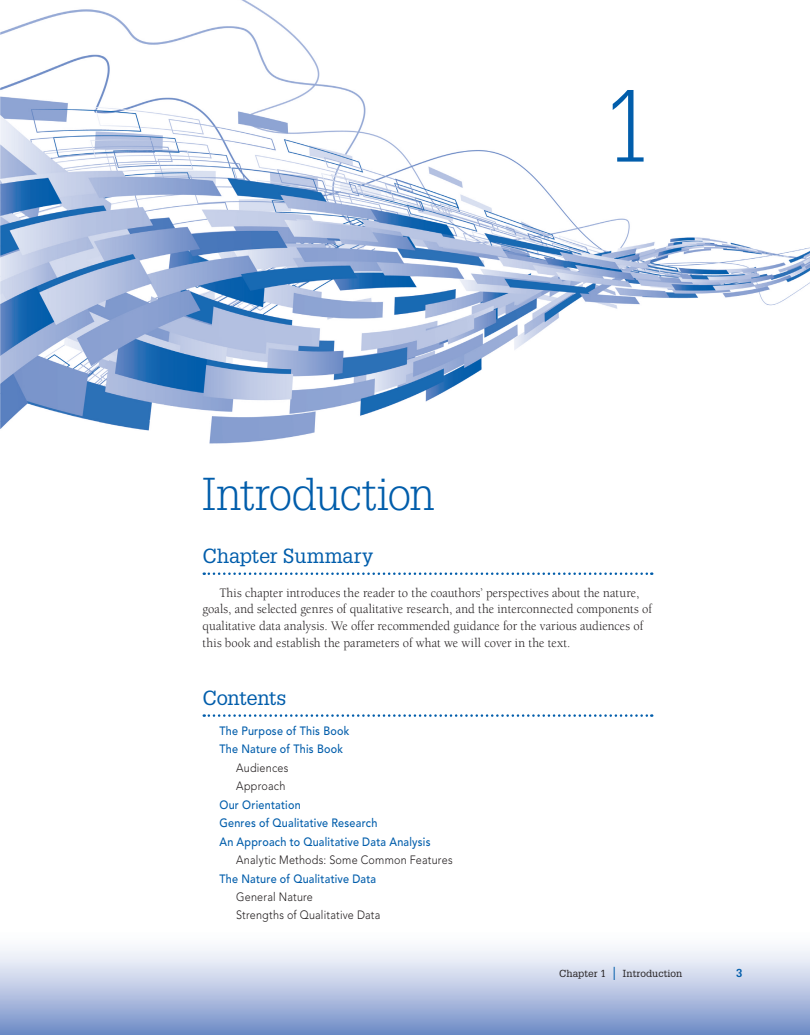
<style>
.page{position:relative;width:810px;height:1035px;background:#fff}
.page>*{position:absolute;margin:0;border:0;box-sizing:border-box;transform-origin:0 0}
.Chapter_Number{font:300 100px "Glypha LT Std";color:#015dab}
.Chapter_Title{font:300 45px "Glypha LT Std";letter-spacing:-.02em;color:#015dab}
.A_Head{font:20px "Glypha LT Std";color:#015dab}
.Chapter_contents_H1{font:20px "Glypha LT Std";letter-spacing:-.015em;color:#015dab}
.Body_Text_Indent{font:13.25px/16.5px "Berkeley Std";letter-spacing:.005em;color:#231f20;scale:.95 1}
.Chapter_contents_A{font:500 12px "Avenir LT Std";letter-spacing:.02em;color:#015dab;scale:.9 1}
.Chapter_contents_B{font:300 12px "Avenir LT Std";letter-spacing:.02em;color:#231f20;scale:.9 1}
.t1{font:700 11.25px "Glypha LT Std";color:#015dab}
.t2{font:10px "Glypha LT Std";letter-spacing:.01em;color:#231f20}
.s1{font-size:18px;color:#015dab}
</style>
<div class="page">
<img style="left:0;top:0;width:810px;height:444px">
<div style="left:0;top:928px;width:810px;height:107px;background:linear-gradient(to bottom,#fff,#7791c9)"></div>
<svg style="left:204px;top:572px;width:448px;height:3px"></svg>
<svg style="left:204px;top:714px;width:448px;height:3px"></svg>
<p class="Chapter_Number" style="left:602px;top:70px;width:51px">1</p>
<p class="Chapter_Title" style="left:202px;top:469px;width:234px">Introduction</p>
<p class="A_Head" style="left:202px;top:544px;width:172px">Chapter Summary</p>
<p class="Body_Text_Indent" style="left:202px;top:585px;width:475px;text-indent:17px">This chapter introduces the reader to the coauthors’ perspectives about the nature, goals, and selected genres of qualitative research, and the interconnected components of qualitative data analysis. We offer recommended guidance for the various audiences of this book and establish the parameters of what we will cover in the text.</p>
<p class="Chapter_contents_H1" style="left:202px;top:686px;width:85px">Contents</p>
<p class="Chapter_contents_A" style="left:219px;top:724px;width:146px">The Purpose of This Book</p>
<p class="Chapter_contents_A" style="left:219px;top:742px;width:139px">The Nature of This Book</p>
<p class="Chapter_contents_B" style="left:236px;top:761px;width:59px">Audiences</p>
<p class="Chapter_contents_B" style="left:236px;top:779px;width:56px">Approach</p>
<p class="Chapter_contents_A" style="left:219px;top:798px;width:92px">Our Orientation</p>
<p class="Chapter_contents_A" style="left:219px;top:816px;width:177px">Genres of Qualitative Research</p>
<p class="Chapter_contents_A" style="left:219px;top:835px;width:236px">An Approach to Qualitative Data Analysis</p>
<p class="Chapter_contents_B" style="left:236px;top:853px;width:242px">Analytic Methods: Some Common Features</p>
<p class="Chapter_contents_A" style="left:219px;top:871px;width:176px">The Nature of Qualitative Data</p>
<p class="Chapter_contents_B" style="left:236px;top:890px;width:87px">General Nature</p>
<p class="Chapter_contents_B" style="left:236px;top:908px;width:162px">Strengths of Qualitative Data</p>
<p class="t2" style="left:559px;top:967px;width:125px">Chapter 1 <span class="s1">|</span> Introduction</p>
<p class="t1" style="left:736px;top:966px;width:8px">3</p>
</div>
